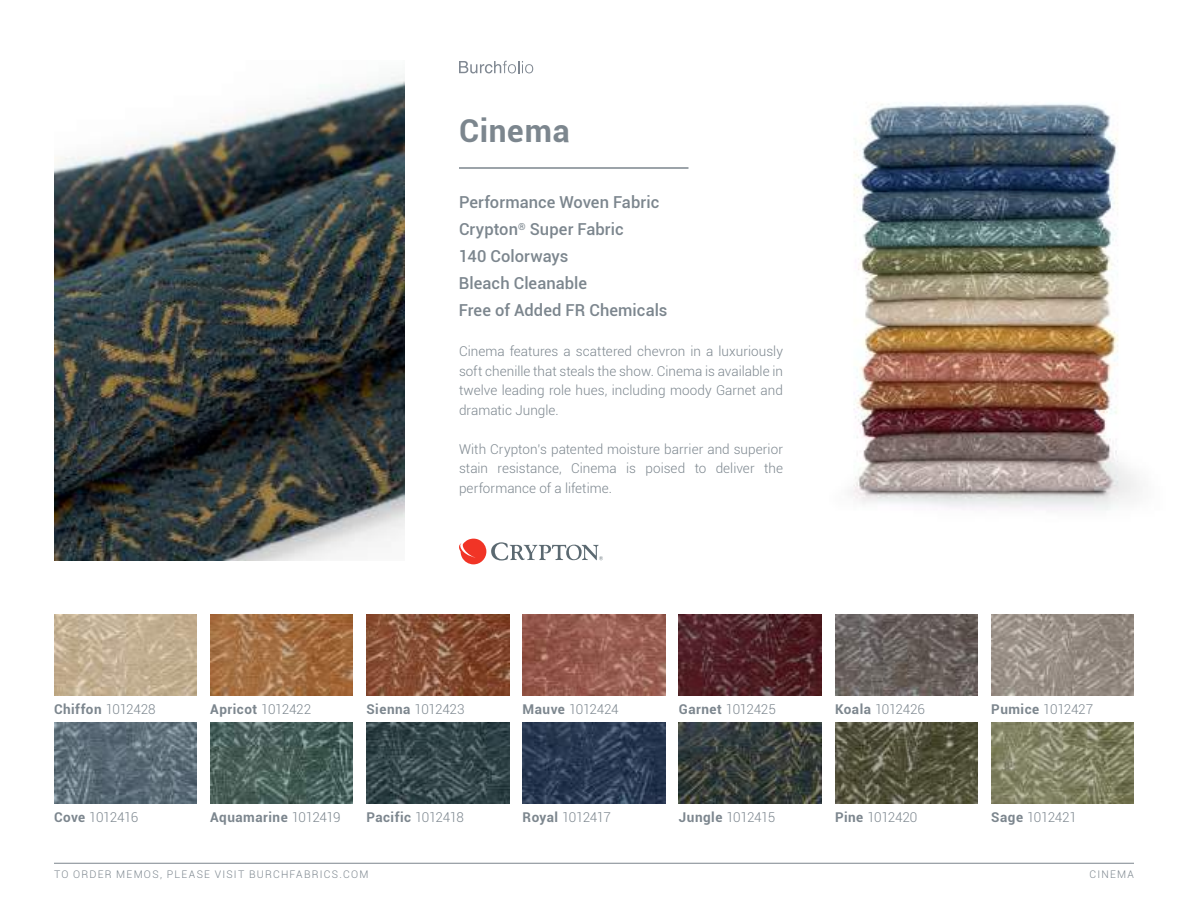
<style>
.page{position:relative;width:1188px;height:918px;background:#fff}
.page>*{position:absolute;margin:0;border:0;box-sizing:border-box;transform-origin:0 0}
.t1{font:700 31.5px "Roboto";letter-spacing:.02em;color:#7c868e}
.t2{font:500 16.5px/27px "Roboto";letter-spacing:.005em;color:#7c868e}
.t3{font:300 13.5px/19.5px "Roboto";color:#7c868e;text-align:justify}
.t4{font:300 13.5px "Roboto";letter-spacing:-.02em;color:#7c868e}
.t5{font:700 13.5px "Roboto";letter-spacing:.035em;color:#7c868e}
.t6{font:300 13.5px "Roboto";letter-spacing:-.045em;color:#7c868e}
.t7{font:300 10.5px "Roboto";letter-spacing:.12em;color:#7c868e}
.s1{font-weight:300}
.s2{font-weight:700}
</style>
<div class="page">
<img style="left:851px;top:102px;width:289px;height:408px">
<img style="left:54px;top:74px;width:351px;height:486px">
<hr style="left:54px;top:863px;width:1080px;height:1px;background:#7c868e">
<hr style="left:459px;top:167px;width:229px;height:2px;background:#7c868e">
<svg style="left:459px;top:61px;width:74px;height:12px"></svg>
<img style="left:835px;top:614px;width:143px;height:81px">
<img style="left:991px;top:722px;width:143px;height:81px">
<img style="left:54px;top:614px;width:143px;height:81px">
<img style="left:679px;top:614px;width:143px;height:81px">
<img style="left:54px;top:722px;width:143px;height:81px">
<img style="left:679px;top:722px;width:142px;height:81px">
<img style="left:523px;top:614px;width:142px;height:81px">
<img style="left:991px;top:614px;width:143px;height:81px">
<img style="left:366px;top:614px;width:143px;height:81px">
<img style="left:835px;top:722px;width:143px;height:81px">
<img style="left:210px;top:722px;width:143px;height:81px">
<img style="left:523px;top:722px;width:142px;height:81px">
<img style="left:366px;top:722px;width:143px;height:81px">
<img style="left:210px;top:614px;width:143px;height:81px">
<svg style="left:459px;top:539px;width:144px;height:25px"></svg>
<h1 class="t1" style="left:459px;top:108px;width:112px">Cinema</h1>
<p class="t2" style="left:459px;top:188px;width:210px">Performance Woven Fabric<br>Crypton<sup>®</sup> Super Fabric<br>140 Colorways<br>Bleach Cleanable<br>Free of Added FR Chemicals</p>
<p class="t3" style="left:459px;top:341px;width:326px">Cinema features a scattered chevron in a luxuriously soft chenille that steals the show. Cinema is available in twelve leading role hues, including moody Garnet and dramatic Jungle.</p>
<p class="t3" style="left:459px;top:439px;width:326px">With Crypton’s patented moisture barrier and superior stain resistance, Cinema is poised to deliver the performance of a lifetime.</p>
<p class="t5" style="left:54px;top:699px;width:103px">Chiffon <span class="s1">1012428</span></p>
<p class="t4" style="left:679px;top:700px;width:98px"><span class="s2">Garnet</span> 1012425</p>
<p class="t5" style="left:210px;top:699px;width:103px">Apricot <span class="s1">1012422</span></p>
<p class="t4" style="left:366px;top:700px;width:100px"><span class="s2">Sienna</span> 1012423</p>
<p class="t4" style="left:523px;top:700px;width:98px"><span class="s2">Mauve</span> 1012424</p>
<p class="t4" style="left:991px;top:700px;width:103px"><span class="s2">Pumice</span> 1012427</p>
<p class="t4" style="left:835px;top:700px;width:91px"><span class="s2">Koala</span> 1012426</p>
<p class="t5" style="left:210px;top:807px;width:132px">Aquamarine <span class="s1">1012419</span></p>
<p class="t5" style="left:366px;top:807px;width:99px">Pacific <span class="s1">1012418</span></p>
<p class="t6" style="left:523px;top:808px;width:90px"><span class="s2">Royal</span> 1012417</p>
<p class="t4" style="left:835px;top:808px;width:84px"><span class="s2">Pine</span> 1012420</p>
<p class="t6" style="left:54px;top:808px;width:86px"><span class="s2">Cove</span> 1012416</p>
<p class="t6" style="left:679px;top:808px;width:98px"><span class="s2">Jungle</span> 1012415</p>
<p class="t4" style="left:991px;top:808px;width:87px"><span class="s2">Sage</span> 1012421</p>
<p class="t7" style="left:54px;top:866px;width:316px">TO ORDER MEMOS, PLEASE VISIT BURCHFABRICS.COM</p>
<p class="t7" style="left:1090px;top:866px;width:46px">CINEMA</p>
</div>
